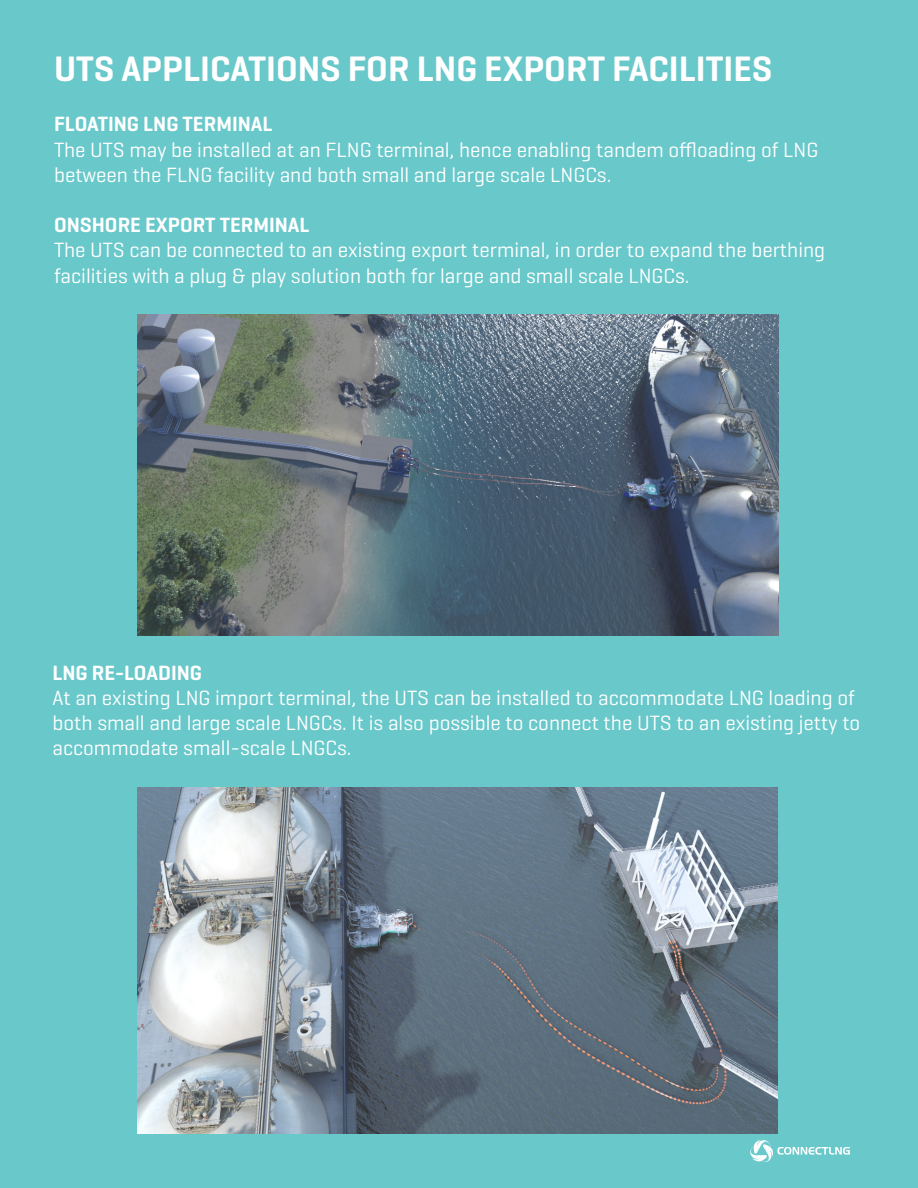
<style>
.page{position:relative;width:918px;height:1188px;background:#69c8ca}
.page>*{position:absolute;margin:0;border:0;box-sizing:border-box;transform-origin:0 0}
.t1{font:600 36px "Geogrotesque";color:#fff}
.t2{font:21px/25.2px "Geogrotesque";color:#fff}
.t3{font:600 21px "Geogrotesque";color:#fff}
</style>
<div class="page">
<svg style="left:750px;top:1140px;width:100px;height:22px"></svg>
<img style="left:138px;top:314px;width:640px;height:321px">
<img style="left:138px;top:787px;width:640px;height:347px">
<p class="t1" style="left:54px;top:46px;width:720px">UTS APPLICATIONS FOR LNG EXPORT FACILITIES</p>
<p class="t3" style="left:54px;top:111px;width:220px">FLOATING LNG TERMINAL</p>
<p class="t2" style="left:54px;top:136px;width:766px">The UTS may be installed at an FLNG terminal, hence enabling tandem offloading of LNG</p>
<p class="t2" style="left:54px;top:161px;width:559px">between the FLNG facility and both small and large scale LNGCs.</p>
<p class="t3" style="left:54px;top:212px;width:257px">ONSHORE EXPORT TERMINAL</p>
<p class="t2" style="left:54px;top:237px;width:773px">The UTS can be connected to an existing export terminal, in order to expand the berthing facilities with a plug &amp; play solution both for large and small scale LNGCs.</p>
<p class="t3" style="left:52px;top:660px;width:151px">LNG RE-LOADING</p>
<p class="t2" style="left:52px;top:685px;width:809px">At an existing LNG import terminal, the UTS can be installed to accommodate LNG loading of both small and large scale LNGCs. It is also possible to connect the UTS to an existing jetty to accommodate small-scale LNGCs.</p>
</div>
